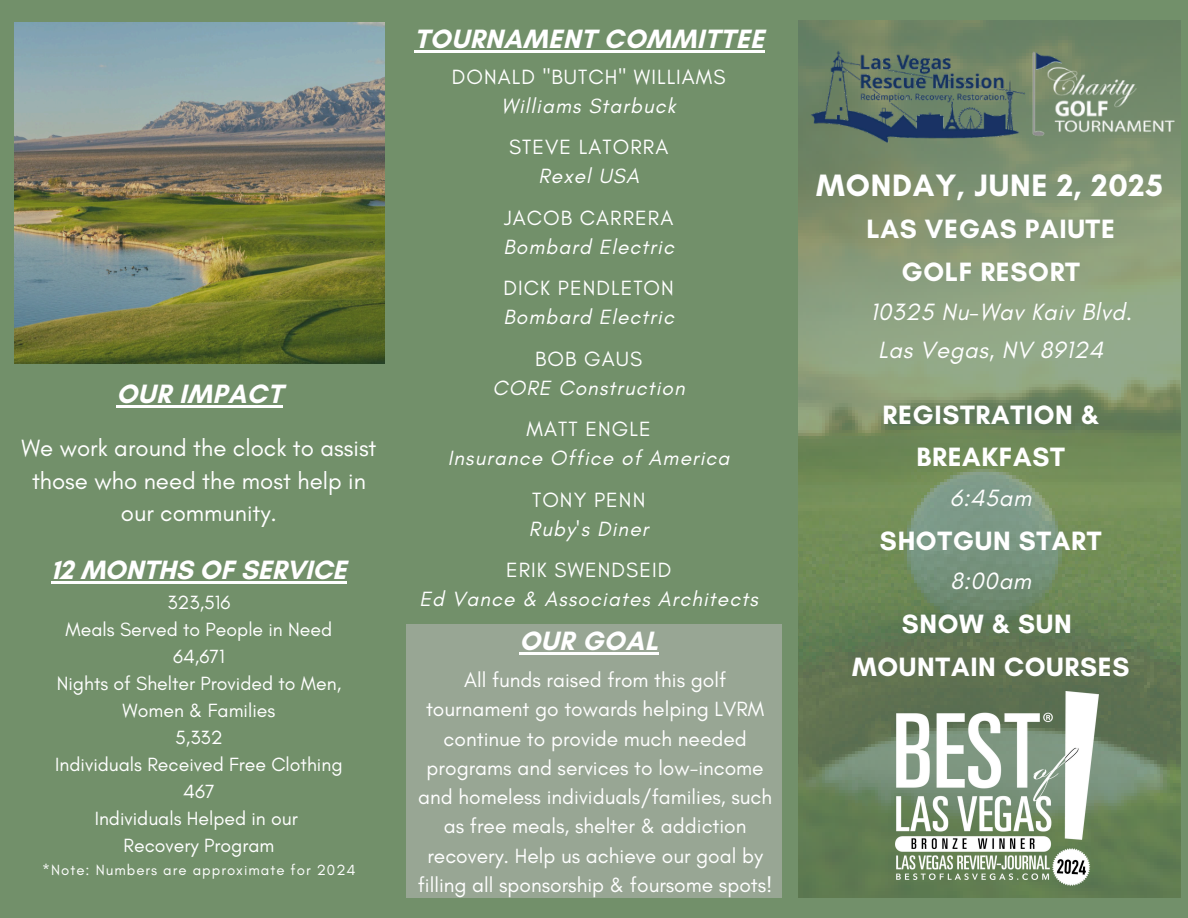
<style>
.page{position:relative;width:1188px;height:918px;background:#72906a}
.page>*{position:absolute;margin:0;border:0;box-sizing:border-box;transform-origin:0 0}
.t1{font:700 31.5px "Glacial Indifference";letter-spacing:.025em;color:#fff}
.t2{font:700 27px "Glacial Indifference";letter-spacing:.025em;color:#fff}
.t3{font:700 27px "Glacial Indifference";color:#fff}
.t4{font:24px/32.7px "Glacial Indifference";color:#fff;text-align:center}
.t5{font:italic 24px "Glacial Indifference";letter-spacing:.025em;color:#fff}
.t6{font:21px/29.2px "Glacial Indifference";color:#fff;text-align:center}
.t7{font:italic 21px/29.2px "Glacial Indifference";letter-spacing:.05em;color:#fff}
.t8{font:21px/29.2px "Glacial Indifference";letter-spacing:.05em;color:#fff;text-align:center}
.t9{font:19.5px/27px "Glacial Indifference";color:#fff;text-align:center}
.t10{font:15px "Glacial Indifference";letter-spacing:.065em;color:#fff}
.s1{font-style:italic}
.s2{font-style:normal}
</style>
<div class="page">
<img style="left:798px;top:20px;width:383px;height:878px">
<img style="left:14px;top:22px;width:370px;height:341px">
<div style="left:406px;top:625px;width:376px;height:273px;background:#98a694"></div>
<hr style="left:414px;top:50px;width:351px;height:2px;background:#fff">
<img style="left:798px;top:33px;width:383px;height:125px">
<img style="left:896px;top:691px;width:202px;height:195px">
<hr style="left:519px;top:653px;width:140px;height:2px;background:#fff">
<hr style="left:52px;top:581px;width:28px;height:2px;background:#fff">
<hr style="left:80px;top:581px;width:266px;height:2px;background:#fff">
<hr style="left:116px;top:405px;width:167px;height:2px;background:#fff">
<h3 class="t2" style="left:116px;top:377px;width:168px">OUR IMPACT</h3>
<h2 class="t4" style="left:21px;top:431px;width:357px">We work around the clock to assist those who need the most help in our community.</h2>
<h2 class="t3" style="left:52px;top:553px;width:296px">12 MONTHS OF SERVICE</h2>
<h3 class="t9" style="left:55px;top:589px;width:289px">323,516<br>Meals Served to People in Need<br>64,671<br>Nights of Shelter Provided to Men,<br>Women &amp; Families<br>5,332<br>Individuals Received Free Clothing<br>467<br>Individuals Helped in our<br>Recovery Program</h3>
<h2 class="t10" style="left:42px;top:860px;width:315px">*Note: Numbers are approximate for 2024</h2>
<h4 class="t2" style="left:414px;top:22px;width:351px">TOURNAMENT COMMITTEE</h4>
<p class="t8" style="left:452px;top:62px;width:275px">DONALD "BUTCH" WILLIAMS<br><span class="s1">Williams Starbuck</span></p>
<h2 class="t8" style="left:509px;top:132px;width:161px">STEVE LATORRA<br><span class="s1">Rexel USA</span></h2>
<h3 class="t7" style="left:503px;top:203px;width:172px"><span class="s2">JACOB CARRERA<br></span>Bombard Electric</h3>
<h2 class="t7" style="left:503px;top:273px;width:172px"><span class="s2">DICK PENDLETON<br></span>Bombard Electric</h2>
<h4 class="t7" style="left:492px;top:344px;width:194px;text-align:center"><span class="s2">BOB GAUS<br></span>CORE Construction</h4>
<p class="t7" style="left:448px;top:414px;width:283px;text-align:center"><span class="s2">MATT ENGLE<br></span>Insurance Office of America</p>
<h2 class="t7" style="left:529px;top:485px;width:121px"><span class="s2">TONY PENN<br></span>Ruby's Diner</h2>
<h4 class="t7" style="left:420px;top:555px;width:340px;text-align:center"><span class="s2">ERIK SWENDSEID<br></span>Ed Vance &amp; Associates Architects</h4>
<h3 class="t2" style="left:519px;top:625px;width:140px">OUR GOAL</h3>
<h3 class="t6" style="left:418px;top:665px;width:356px">All funds raised from this golf tournament go towards helping LVRM continue to provide much needed programs and services to low-income and homeless individuals/families, such as free meals, shelter &amp; addiction recovery. Help us achieve our goal by filling all sponsorship &amp; foursome spots!</h3>
<h4 class="t1" style="left:816px;top:166px;width:348px">MONDAY, JUNE 2, 2025</h4>
<h4 class="t2" style="left:867px;top:212px;width:250px">LAS VEGAS PAIUTE</h4>
<h4 class="t2" style="left:902px;top:255px;width:180px">GOLF RESORT</h4>
<h4 class="t5" style="left:871px;top:297px;width:263px">10325 Nu-Wav Kaiv Blvd.</h4>
<h4 class="t5" style="left:878px;top:336px;width:227px">Las Vegas, NV 89124</h4>
<h4 class="t2" style="left:882px;top:398px;width:218px">REGISTRATION &amp;</h4>
<h2 class="t2" style="left:917px;top:441px;width:150px">BREAKFAST</h2>
<h4 class="t5" style="left:950px;top:483px;width:83px">6:45am</h4>
<p class="t2" style="left:880px;top:524px;width:223px">SHOTGUN START</p>
<h1 class="t5" style="left:950px;top:566px;width:82px">8:00am</h1>
<h2 class="t2" style="left:902px;top:607px;width:172px">SNOW &amp; SUN</h2>
<h2 class="t2" style="left:852px;top:650px;width:279px">MOUNTAIN COURSES</h2>
</div>
